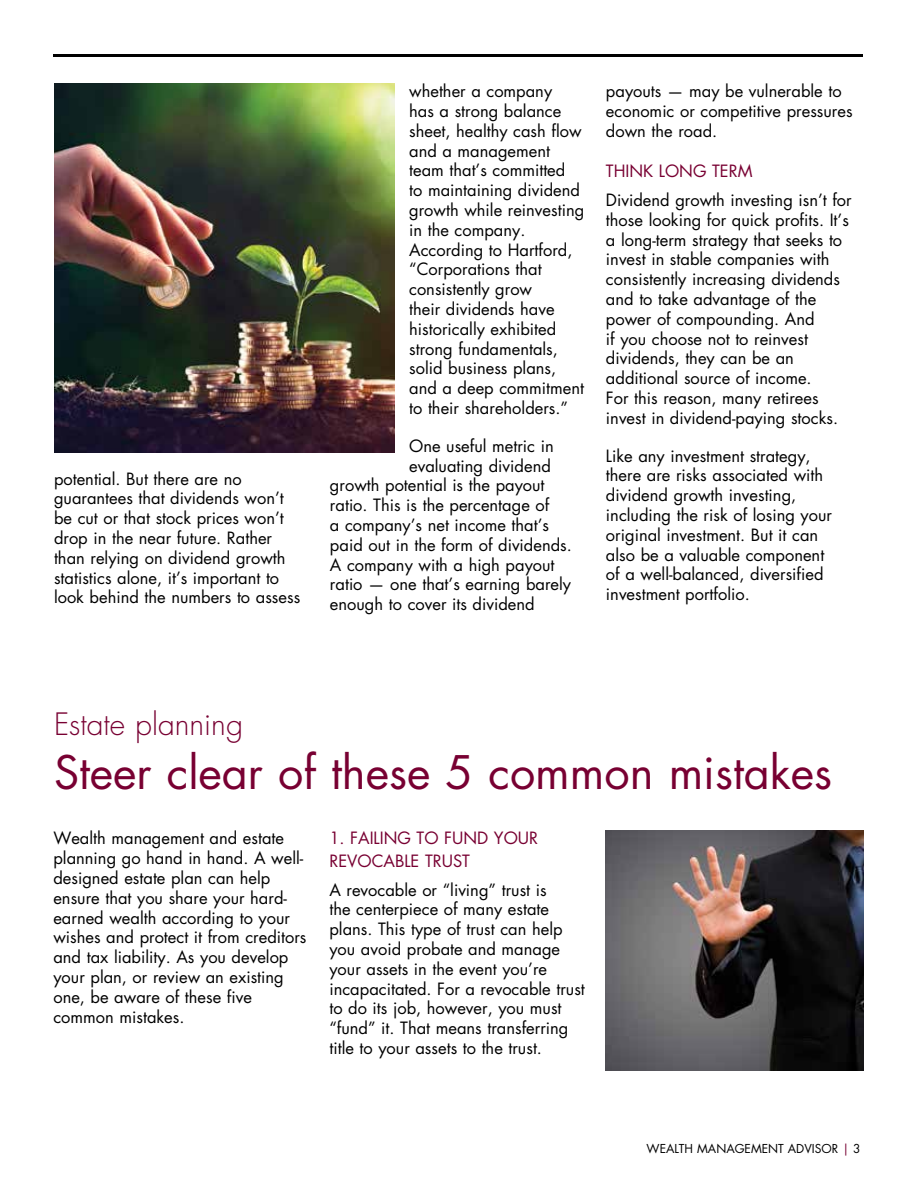
<style>
.page{position:relative;width:918px;height:1188px;background:#fff}
.page>*{position:absolute;margin:0;border:0;box-sizing:border-box;transform-origin:0 0}
.t1{font:45px "Futura Std";color:#780032}
.t2{font:300 30px "Futura Std";color:#780032}
.t3{font:16.5px/19.8px "Futura Std";color:#000}
.t4{font:16.5px/22.5px "Futura Std";color:#780032}
.t5{font:12px "Futura Std";color:#000}
.s1{color:#780032}
</style>
<div class="page">
<hr style="left:53px;top:54px;width:810px;height:2px;background:#000">
<img style="left:54px;top:84px;width:340px;height:369px">
<img style="left:605px;top:831px;width:258px;height:240px">
<p class="t3" style="left:54px;top:469px;width:248px">potential. But there are no guarantees that dividends won’t be cut or that stock prices won’t drop in the near future. Rather than relying on dividend growth statistics alone, it’s important to look behind the numbers to assess</p>
<p class="t3" style="left:409px;top:81px;width:177px">whether a company<br>has a strong balance sheet, healthy cash flow and a management team that’s committed<br>to maintaining dividend growth while reinvesting in the company.<br>According to Hartford, “Corporations that consistently grow<br>their dividends have historically exhibited strong fundamentals, solid business plans, and a deep commitment to their shareholders.”</p>
<p class="t3" style="left:409px;top:436px;width:146px">One useful metric in</p>
<p class="t3" style="left:409px;top:456px;width:143px">evaluating dividend</p>
<p class="t3" style="left:330px;top:476px;width:216px">growth potential is the payout</p>
<p class="t3" style="left:330px;top:495px;width:221px">ratio. This is the percentage of</p>
<p class="t3" style="left:330px;top:515px;width:221px">a company’s net income that’s</p>
<p class="t3" style="left:330px;top:535px;width:243px">paid out in the form of dividends.</p>
<p class="t3" style="left:330px;top:555px;width:226px">A company with a high payout</p>
<p class="t3" style="left:330px;top:575px;width:243px">ratio — one that’s earning barely</p>
<p class="t3" style="left:330px;top:594px;width:206px">enough to cover its dividend</p>
<p class="t3" style="left:606px;top:81px;width:248px">payouts — may be vulnerable to economic or competitive pressures down the road.</p>
<p class="t4" style="left:606px;top:160px;width:148px">THINK LONG TERM</p>
<p class="t3" style="left:606px;top:190px;width:247px">Dividend growth investing isn’t for those looking for quick profits. It’s a long-term strategy that seeks to invest in stable companies with consistently increasing dividends and to take advantage of the power of compounding. And<br>if you choose not to reinvest dividends, they can be an additional source of income.<br>For this reason, many retirees invest in dividend-paying stocks.</p>
<p class="t3" style="left:606px;top:446px;width:228px">Like any investment strategy, there are risks associated with dividend growth investing, including the risk of losing your original investment. But it can also be a valuable component of a well-balanced, diversified investment portfolio.</p>
<h2 class="t2" style="left:54px;top:705px;width:191px">Estate planning</h2>
<h1 class="t1" style="left:54px;top:743px;width:780px">Steer clear of these 5 common mistakes</h1>
<p class="t3" style="left:53px;top:829px;width:255px">Wealth management and estate planning go hand in hand. A well&shy;designed estate plan can help ensure that you share your hard&shy;earned wealth according to your wishes and protect it from creditors and tax liability. As you develop your plan, or review an existing one, be aware of these five common mistakes.</p>
<p class="t4" style="left:329px;top:827px;width:210px">1. FAILING TO FUND YOUR<br>REVOCABLE TRUST</p>
<p class="t3" style="left:329px;top:880px;width:257px">A revocable or “living” trust is<br>the centerpiece of many estate plans. This type of trust can help you avoid probate and manage your assets in the event you’re incapacitated. For a revocable trust to do its job, however, you must “fund” it. That means transferring title to your assets to the trust.</p>
<p class="t5" style="left:647px;top:1141px;width:216px">WEALTH MANAGEMENT ADVISOR <span class="s1">|</span> 3</p>
</div>
